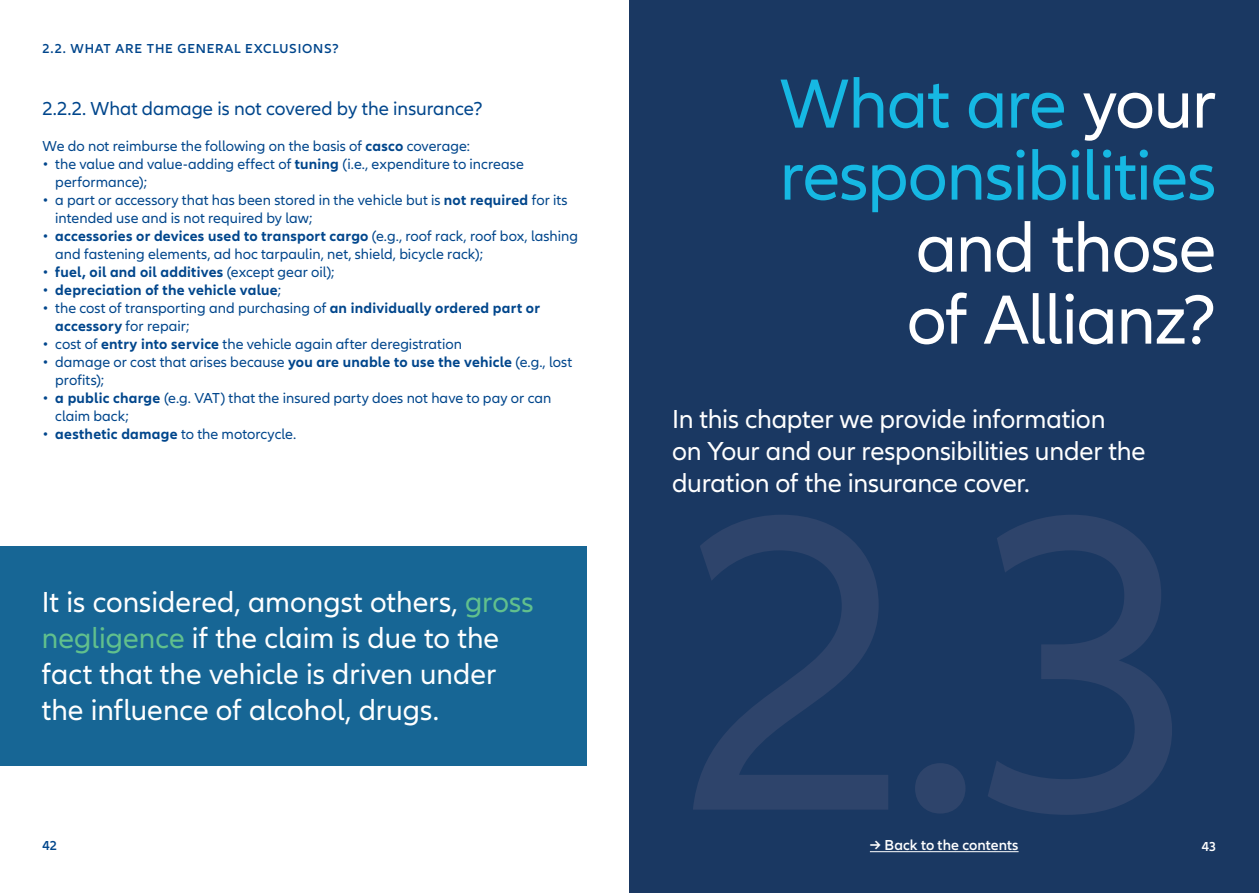
<style>
.page{position:relative;width:1259px;height:893px;background:#fff}
.page>*{position:absolute;margin:0;border:0;box-sizing:border-box;transform-origin:0 0}
.Fejezet_Cím__48_48_Feher{font:72px/72px "Allianz Neo";letter-spacing:-.02em;color:#16b8e3;text-align:right}
.Doboz_szöveg_Reg_20_24_Feher{font:30px/36px "Allianz Neo";color:#fff}
.Fejezet_szoveg_18_21_6_Feher{font:27px/32.4px "Allianz Neo";letter-spacing:-.01em;color:#fff}
.Cím_Reg_13_13{font:19.5px "Allianz Neo";color:#01468c}
.Szoveg_Neo_Reg_10_12{font:15px/18px "Allianz Neo";color:#01468c}
.t1{font:700 15px "Allianz Neo";letter-spacing:.015em;color:#01468c}
.GoTo10{font:600 15px "Allianz Neo";color:#fff}
.t2{font:600 13.5px "Allianz Neo";letter-spacing:.06em;color:#01468c}
.t3{font:600 13.5px "Allianz Neo";color:#fff}
.s1{font-weight:700}
.s2{font-weight:400}
.s3{color:#61c08d}
.s4{color:#fff}
</style>
<div class="page">
<div style="left:629px;top:0;width:630px;height:893px;background:#1a3862"></div>
<div style="left:0;top:546px;width:586px;height:220px;background:#176695"></div>
<hr style="left:870px;top:851px;width:148px;height:1px;background:#fff">
<p class="t2" style="left:43px;top:41px;width:298px">2.2. What are the general exclusions?</p>
<p class="Cím_Reg_13_13" style="left:43px;top:97px;width:442px">2.2.2. What damage is not covered by the insurance?</p>
<p class="Szoveg_Neo_Reg_10_12" style="left:43px;top:137px;width:429px">We do not reimburse the following on the basis of <span class="s1">casco</span> coverage:</p>
<p class="Szoveg_Neo_Reg_10_12" style="left:55px;top:155px;width:470px;text-indent:-13px">• the value and value-adding effect of <span class="s1">tuning</span> (i.e., expenditure to increase performance);</p>
<p class="Szoveg_Neo_Reg_10_12" style="left:55px;top:191px;width:514px;text-indent:-13px">• a part or accessory that has been stored in the vehicle but is <span class="s1">not required</span> for its intended use and is not required by law;</p>
<p class="Szoveg_Neo_Reg_10_12" style="left:55px;top:227px;width:524px;text-indent:-13px">• <span class="s1">accessories or devices used to transport cargo</span> (e.g., roof rack, roof box, lashing and fastening elements, ad hoc tarpaulin, net, shield, bicycle rack);</p>
<p class="t1" style="left:43px;top:263px;width:294px"><span class="s2">•</span> fuel, oil and oil additives <span class="s2">(except gear oil);</span></p>
<p class="t1" style="left:43px;top:281px;width:240px"><span class="s2">•</span> depreciation of the vehicle value<span class="s2">;</span></p>
<p class="Szoveg_Neo_Reg_10_12" style="left:55px;top:299px;width:486px;text-indent:-13px">• the cost of transporting and purchasing of <span class="s1">an individually ordered part or accessory</span> for repair;</p>
<p class="Szoveg_Neo_Reg_10_12" style="left:43px;top:335px;width:421px">• cost of <span class="s1">entry into service</span> the vehicle again after deregistration</p>
<p class="Szoveg_Neo_Reg_10_12" style="left:55px;top:353px;width:518px;text-indent:-13px">• damage or cost that arises because <span class="s1">you are unable to use the vehicle</span> (e.g., lost profits);</p>
<p class="Szoveg_Neo_Reg_10_12" style="left:55px;top:389px;width:497px;text-indent:-13px">• <span class="s1">a public charge</span> (e.g. VAT) that the insured party does not have to pay or can claim back;</p>
<p class="Szoveg_Neo_Reg_10_12" style="left:43px;top:425px;width:255px">• <span class="s1">aesthetic damage</span> to the motorcycle.</p>
<p class="Doboz_szöveg_Reg_20_24_Feher" style="left:42px;top:584px;width:493px">It is considered, amongst others, <span class="s3">gross negligence</span> if the claim is due to the fact that the vehicle is driven under the influence of alcohol, drugs.</p>
<p class="t2" style="left:43px;top:838px;width:16px">42</p>
<p class="Fejezet_Cím__48_48_Feher" style="left:779px;top:70px;width:438px">What are <span class="s4">your </span>responsibilities <span class="s4">and those<br>of Allianz?</span></p>
<p class="Fejezet_szoveg_18_21_6_Feher" style="left:672px;top:403px;width:475px">In this chapter we provide information<br>on Your and our responsibilities under the duration of the insurance cover.</p>
<p class="GoTo10" style="left:870px;top:836px;width:150px">→ Back to the contents</p>
<p class="t3" style="left:1202px;top:839px;width:16px">43</p>
</div>
